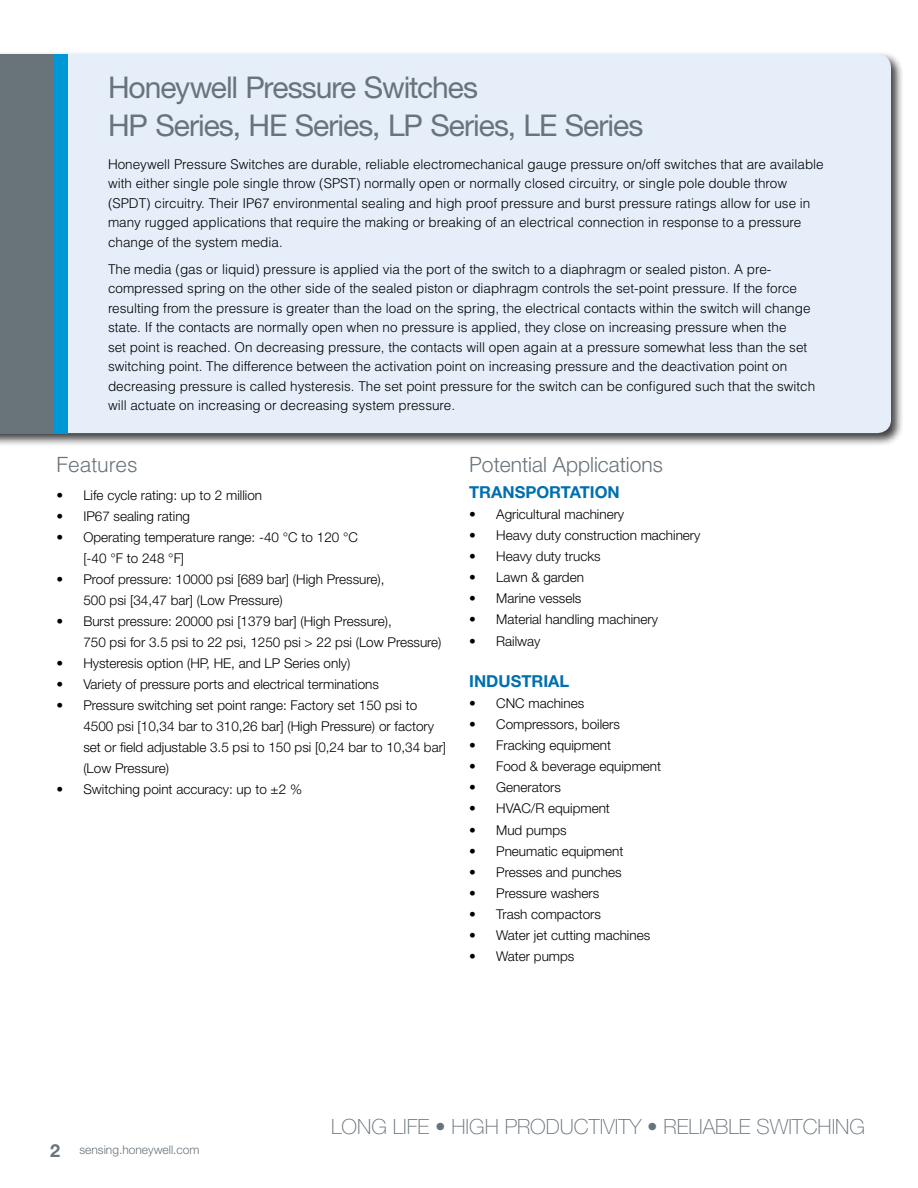
<style>
.page{position:relative;width:918px;height:1188px;background:#fff}
.page>*{position:absolute;margin:0;border:0;box-sizing:border-box;transform-origin:0 0}
.t1{font:30px/37.5px "Helvetica Neue LT Std";letter-spacing:-.035em;color:#68737a}
.t2{font:100 21px "Helvetica Neue LT Std";color:#68737a}
.t3{font:300 21px "Helvetica Neue LT Std";color:#68737a}
.t4{font:300 21px "Helvetica LT Std";color:#68737a}
.t5{font:700 16.5px "Helvetica Neue LT Std";color:#006faf}
.t6{font:300 13.5px/19.5px "Helvetica LT Std";color:#000}
.t7{font:300 13.5px/21px "Helvetica Neue LT Std";color:#000}
.t8{font:300 12px "Helvetica Neue LT Std";color:#68737a}
.s1{font-family:"Helvetica LT Std"}
.s2{font-weight:700;font-size:18px}
</style>
<div class="page">
<div style="left:0;top:51px;width:904px;height:396px;background:#000;opacity:.75"></div>
<div style="left:68px;top:54px;width:823px;height:379px;background:#e5eef9"></div>
<div style="left:8px;top:54px;width:60px;height:379px;background:#0097d7"></div>
<div style="left:0;top:54px;width:54px;height:379px;background:#68737a"></div>
<h1 class="t1" style="left:108px;top:68px;width:537px">Honeywell Pressure Switches<br>HP Series, HE Series, LP Series, LE Series</h1>
<p class="t6" style="left:108px;top:154px;width:717px">Honeywell Pressure Switches are durable, reliable electromechanical gauge pressure on/off switches that are available with either single pole single throw (SPST) normally open or normally closed circuitry, or single pole double throw (SPDT) circuitry. Their IP67 environmental sealing and high proof pressure and burst pressure ratings allow for use in many rugged applications that require the making or breaking of an electrical connection in response to a pressure change of the system media.</p>
<p class="t6" style="left:108px;top:259px;width:709px">The media (gas or liquid) pressure is applied via the port of the switch to a diaphragm or sealed piston. A pre&shy;compressed spring on the other side of the sealed piston or diaphragm controls the set-point pressure. If the force resulting from the pressure is greater than the load on the spring, the electrical contacts within the switch will change state. If the contacts are normally open when no pressure is applied, they close on increasing pressure when the<br>set point is reached. On decreasing pressure, the contacts will open again at a pressure somewhat less than the set switching point. The difference between the activation point on increasing pressure and the deactivation point on decreasing pressure is called hysteresis. The set point pressure for the switch can be configured such that the switch will actuate on increasing or decreasing system pressure.</p>
<h2 class="t4" style="left:56px;top:451px;width:83px">Features</h2>
<p class="t7" style="left:56px;top:484px;width:207px">• Life cycle rating: up to 2 million</p>
<p class="t7" style="left:56px;top:505px;width:135px">• IP67 sealing rating</p>
<p class="t7" style="left:83px;top:526px;width:276px;text-indent:-27px">• Operating temperature range: -40 °C to 120 °C [-40 °F to 248 °F]</p>
<p class="t7" style="left:83px;top:568px;width:303px;text-indent:-27px">• Proof pressure: 10000 psi [689 bar] (High Pressure),<br>500 psi [34,47 bar] (Low Pressure)</p>
<p class="t7" style="left:83px;top:610px;width:360px;text-indent:-27px">• Burst pressure: 20000 psi [1379 bar] (High Pressure),<br>750 psi for 3.5 psi to 22 psi, 1250 psi &gt; 22 psi (Low Pressure)</p>
<p class="t7" style="left:56px;top:652px;width:296px">• Hysteresis option (HP, HE, and LP Series only)</p>
<p class="t7" style="left:56px;top:673px;width:324px">• Variety of pressure ports and electrical terminations</p>
<p class="t7" style="left:83px;top:694px;width:364px;text-indent:-27px">• Pressure switching set point range: Factory set 150 psi to 4500 psi [10,34 bar to 310,26 bar] (High Pressure) or factory set or field adjustable 3.5 psi to 150 psi [0,24 bar to 10,34 bar] (Low Pressure)</p>
<p class="t7" style="left:56px;top:778px;width:247px">• Switching point accuracy: up to ±2 %</p>
<h2 class="t3" style="left:469px;top:452px;width:195px"><span class="s1">P</span>otential Applications</h2>
<p class="t5" style="left:469px;top:482px;width:152px">TRANSPORTATION</p>
<p class="t7" style="left:469px;top:504px;width:157px">• Agricultural machinery</p>
<p class="t7" style="left:469px;top:525px;width:233px">• Heavy duty construction machinery</p>
<p class="t7" style="left:469px;top:546px;width:133px">• Heavy duty trucks</p>
<p class="t7" style="left:469px;top:567px;width:116px">• Lawn &amp; garden</p>
<p class="t7" style="left:469px;top:588px;width:114px">• Marine vessels</p>
<p class="t7" style="left:469px;top:609px;width:190px">• Material handling machinery</p>
<p class="t7" style="left:469px;top:630px;width:73px">• Railway</p>
<p class="t5" style="left:469px;top:671px;width:102px">INDUSTRIAL</p>
<p class="t7" style="left:469px;top:693px;width:117px">• CNC machines</p>
<p class="t7" style="left:469px;top:714px;width:152px">• Compressors, boilers</p>
<p class="t7" style="left:469px;top:735px;width:144px">• Fracking equipment</p>
<p class="t7" style="left:469px;top:756px;width:194px">• Food &amp; beverage equipment</p>
<p class="t7" style="left:469px;top:777px;width:93px">• Generators</p>
<p class="t7" style="left:469px;top:798px;width:142px">• HVAC/R equipment</p>
<p class="t7" style="left:469px;top:819px;width:99px">• Mud pumps</p>
<p class="t7" style="left:469px;top:840px;width:156px">• Pneumatic equipment</p>
<p class="t7" style="left:469px;top:861px;width:154px">• Presses and punches</p>
<p class="t7" style="left:469px;top:882px;width:132px">• Pressure washers</p>
<p class="t7" style="left:469px;top:903px;width:133px">• Trash compactors</p>
<p class="t7" style="left:469px;top:924px;width:183px">• Water jet cutting machines</p>
<p class="t7" style="left:469px;top:945px;width:107px">• Water pumps</p>
<p class="t8" style="left:50px;top:1143px;width:151px"><span class="s2">2</span> sensing.honeywell.com</p>
<h2 class="t2" style="left:331px;top:1114px;width:535px">LONG LIFE • HIGH PRODUCTIVITY • RELIABLE SWITCHING</h2>
</div>
